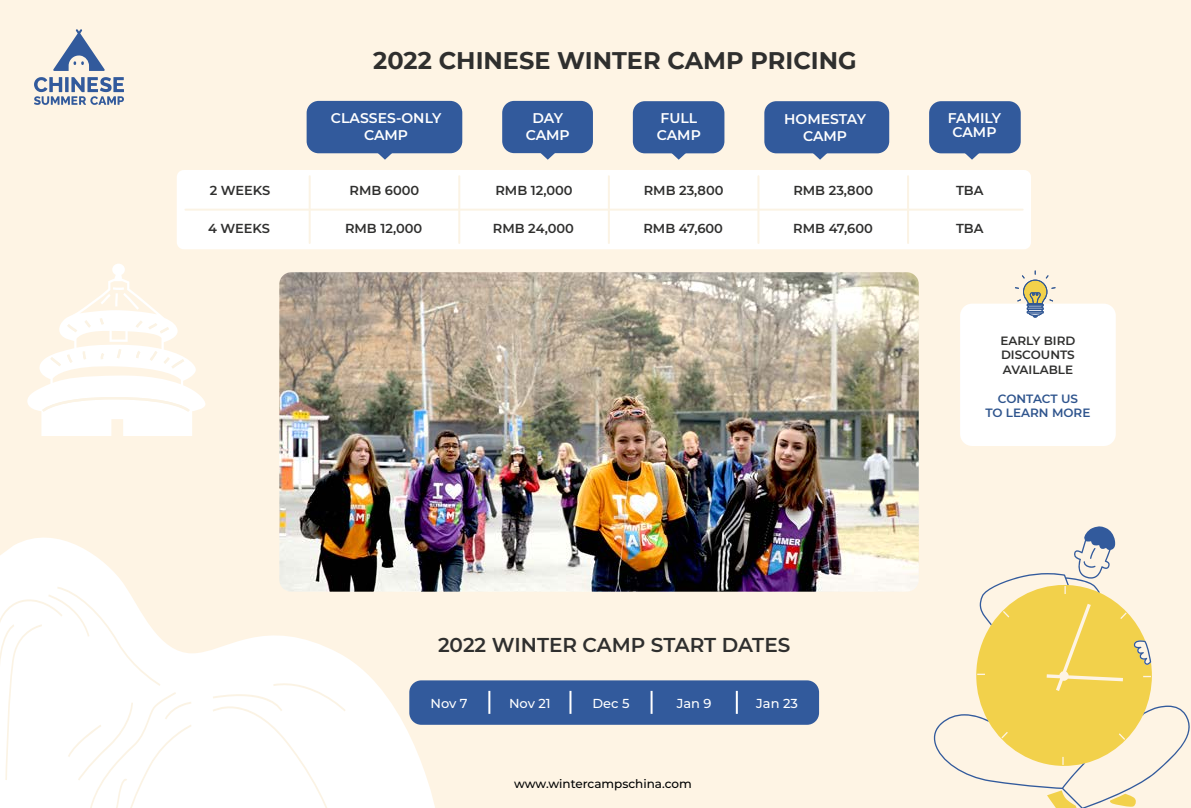
<style>
.page{position:relative;width:1191px;height:808px;background:#fef4e4}
.page>*{position:absolute;margin:0;border:0;box-sizing:border-box;transform-origin:0 0}
.t1{font:700 24px "Montserrat";color:#2f2f2e}
.t2{font:600 20px "Montserrat";color:#2f2f2e}
.t3{font:600 14px/16.8px "Montserrat";color:#fff;text-align:center}
.t4{font:600 13px "Montserrat";color:#2f2f2e}
.t5{font:500 13px "Montserrat";color:#fff}
.t6{font:600 12px/14.4px "Montserrat";color:#2f2f2e;text-align:justify}
.t7{font:500 12px "Montserrat";color:#000101}
.t8{font:600 12px/14.4px "Montserrat";color:#2e548d;text-align:center}
</style>
<div class="page">
<svg style="left:933px;top:526px;width:257px;height:282px"></svg>
<svg style="left:0;top:537px;width:435px;height:271px"></svg>
<svg style="left:0;top:587px;width:191px;height:221px"></svg>
<div style="left:213px;top:678px;width:133px;height:130px;background:#fff"></div>
<div style="left:409px;top:680px;width:410px;height:45px;background:#325a9c;border-radius:12px"></div>
<hr style="left:650px;top:691px;width:2px;height:23px;background:#fff">
<hr style="left:569px;top:691px;width:2px;height:23px;background:#fff">
<hr style="left:488px;top:691px;width:2px;height:23px;background:#fff">
<hr style="left:736px;top:691px;width:2px;height:23px;background:#fff">
<div style="left:177px;top:170px;width:854px;height:79px;background:#fff;border-radius:7px"></div>
<div style="left:307px;top:101px;width:155px;height:52px;background:#325a9c;border-radius:12px"></div>
<svg style="left:376px;top:153px;width:17px;height:7px"></svg>
<hr style="left:309px;top:176px;width:2px;height:67px;background:#fbf3e4">
<hr style="left:185px;top:209px;width:837px;height:2px;background:#fbf3e4">
<hr style="left:458px;top:176px;width:2px;height:67px;background:#fbf3e4">
<div style="left:502px;top:101px;width:91px;height:52px;background:#325a9c;border-radius:12px"></div>
<svg style="left:539px;top:153px;width:17px;height:7px"></svg>
<div style="left:633px;top:101px;width:91px;height:52px;background:#325a9c;border-radius:12px"></div>
<svg style="left:670px;top:153px;width:17px;height:7px"></svg>
<div style="left:764px;top:101px;width:125px;height:52px;background:#325a9c;border-radius:12px"></div>
<svg style="left:811px;top:153px;width:17px;height:7px"></svg>
<div style="left:929px;top:101px;width:91px;height:52px;background:#325a9c;border-radius:12px"></div>
<svg style="left:963px;top:153px;width:17px;height:7px"></svg>
<hr style="left:608px;top:176px;width:2px;height:67px;background:#fbf3e4">
<hr style="left:757px;top:176px;width:2px;height:67px;background:#fbf3e4">
<hr style="left:907px;top:176px;width:2px;height:67px;background:#fbf3e4">
<svg style="left:27px;top:264px;width:178px;height:172px"></svg>
<img style="left:279px;top:272px;width:639px;height:320px">
<div style="left:960px;top:304px;width:155px;height:142px;background:#fff;border-radius:12px"></div>
<svg style="left:1015px;top:271px;width:41px;height:47px"></svg>
<svg style="left:34px;top:77px;width:90px;height:28px"></svg>
<svg style="left:53px;top:29px;width:52px;height:42px"></svg>
<p class="t4" style="left:210px;top:181px;width:62px">2 WEEKS</p>
<p class="t4" style="left:208px;top:219px;width:63px">4 WEEKS</p>
<h1 class="t1" style="left:373px;top:44px;width:485px">2022 CHINESE WINTER CAMP PRICING</h1>
<p class="t3" style="left:331px;top:109px;width:112px">CLASSES-ONLY<br>CAMP</p>
<p class="t4" style="left:349px;top:181px;width:71px">RMB 6000</p>
<p class="t4" style="left:345px;top:220px;width:79px">RMB 12,000</p>
<p class="t3" style="left:526px;top:109px;width:45px">DAY<br>CAMP</p>
<p class="t3" style="left:657px;top:109px;width:45px;text-align:left">FULL<br>CAMP</p>
<p class="t3" style="left:784px;top:110px;width:83px">HOMESTAY<br>CAMP</p>
<p class="t3" style="left:947px;top:110px;width:55px;line-height:14px">FAMILY<br>CAMP</p>
<p class="t4" style="left:495px;top:181px;width:79px">RMB 12,000</p>
<p class="t4" style="left:493px;top:220px;width:83px">RMB 24,000</p>
<p class="t4" style="left:644px;top:181px;width:81px">RMB 23,800</p>
<p class="t4" style="left:643px;top:220px;width:81px">RMB 47,600</p>
<p class="t4" style="left:793px;top:181px;width:81px">RMB 23,800</p>
<p class="t4" style="left:793px;top:220px;width:81px">RMB 47,600</p>
<p class="t4" style="left:956px;top:181px;width:29px">TBA</p>
<p class="t4" style="left:956px;top:220px;width:29px">TBA</p>
<p class="t6" style="left:1000px;top:333px;width:76px">EARLY BIRD DISCOUNTS AVAILABLE</p>
<p class="t8" style="left:985px;top:390px;width:106px">CONTACT US<br>TO LEARN MORE</p>
<h2 class="t2" style="left:438px;top:630px;width:354px">2022 WINTER CAMP START DATES</h2>
<p class="t5" style="left:430px;top:694px;width:39px">Nov 7</p>
<p class="t5" style="left:509px;top:694px;width:43px">Nov 21</p>
<p class="t5" style="left:592px;top:694px;width:39px">Dec 5</p>
<p class="t5" style="left:677px;top:694px;width:36px">Jan 9</p>
<p class="t5" style="left:756px;top:694px;width:43px">Jan 23</p>
<p class="t7" style="left:514px;top:775px;width:179px">www.wintercampschina.com</p>
</div>
